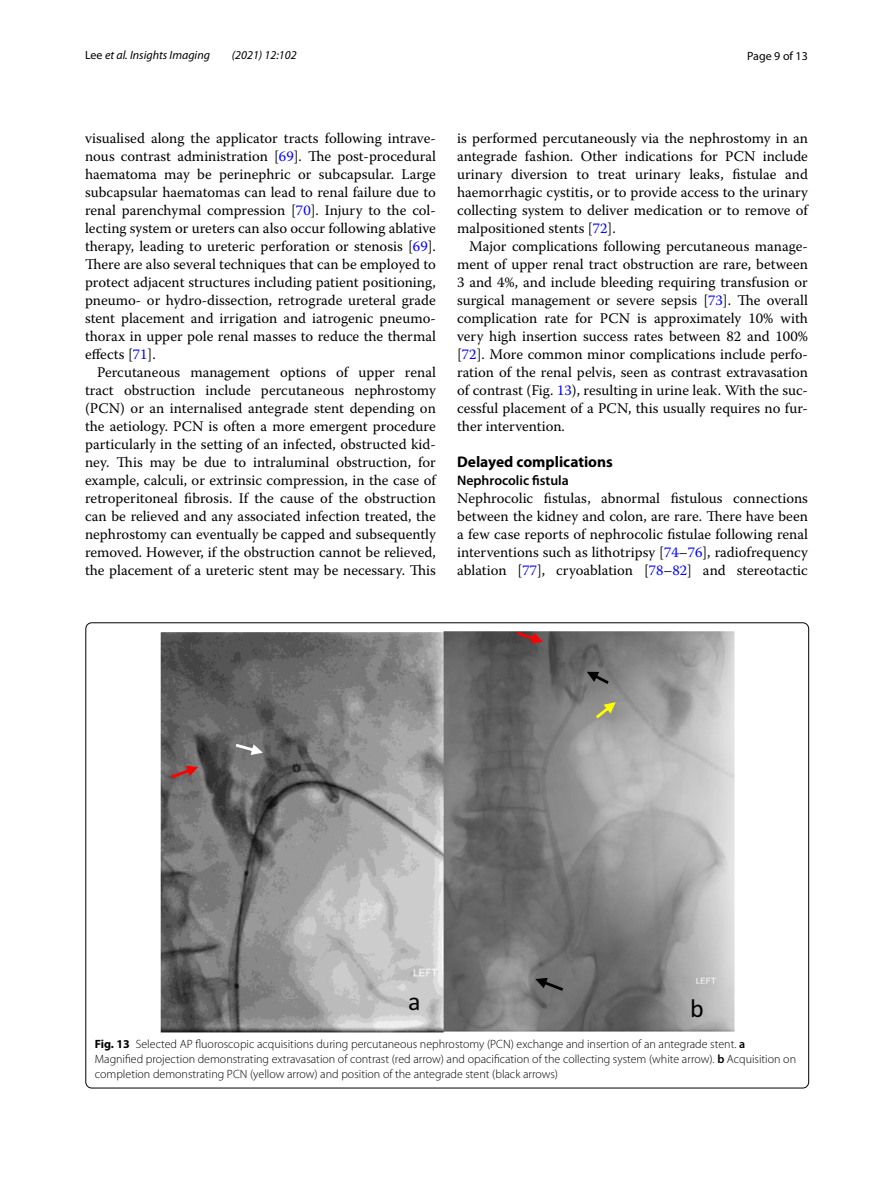
<style>
.page{position:relative;width:893px;height:1187px;background:#fff}
.page>*{position:absolute;margin:0;border:0;box-sizing:border-box;transform-origin:0 0}
.t1{font:26.1px "Calibri";color:#000}
.t2{font:700 15.45px "Myriad Pro";color:#000}
.t3{font:14.7px/18px "Warnock Pro";color:#000;text-align:justify}
.t4{font:600 13.8px "Myriad Pro";color:#000}
.t5{font:300 12px/15px "Myriad Pro";color:#000}
.t6{font:italic 12px "Myriad Pro";color:#000}
.t7{font:12px "Myriad Pro";color:#000}
.s1{font-style:normal}
.s2{color:#00f}
.s3{font-weight:700}
.s4{font-weight:600}
</style>
<div class="page">
<img style="left:160px;top:632px;width:574px;height:400px">
<svg style="left:171px;top:765px;width:27px;height:13px"></svg>
<svg style="left:236px;top:743px;width:27px;height:12px"></svg>
<svg style="left:596px;top:702px;width:20px;height:16px"></svg>
<svg style="left:535px;top:977px;width:28px;height:13px"></svg>
<svg style="left:587px;top:671px;width:22px;height:13px"></svg>
<svg style="left:517px;top:631px;width:26px;height:12px"></svg>
<p class="t6" style="left:85px;top:48px;width:127px"><span class="s1">Lee</span> et al. Insights Imaging</p>
<p class="t6" style="left:232px;top:48px;width:66px">(2021) 12:102</p>
<p class="t7" style="left:747px;top:48px;width:62px">Page 9 of 13</p>
<p class="t3" style="left:85px;top:128px;width:352px">visualised along the applicator tracts following intrave&shy;nous contrast administration [<span class="s2">69</span>]. The post-procedural haematoma may be perinephric or subcapsular. Large subcapsular haematomas can lead to renal failure due to renal parenchymal compression [<span class="s2">70</span>]. Injury to the col&shy;lecting system or ureters can also occur following ablative therapy, leading to ureteric perforation or stenosis [<span class="s2">69</span>].<br>There are also several techniques that can be employed to protect adjacent structures including patient positioning, pneumo- or hydro-dissection, retrograde ureteral grade stent placement and irrigation and iatrogenic pneumo&shy;thorax in upper pole renal masses to reduce the thermal effects [<span class="s2">71</span>].</p>
<p class="t3" style="left:85px;top:362px;width:352px;text-indent:12px">Percutaneous management options of upper renal tract obstruction include percutaneous nephrostomy (PCN) or an internalised antegrade stent depending on the aetiology. PCN is often a more emergent procedure particularly in the setting of an infected, obstructed kid&shy;ney. This may be due to intraluminal obstruction, for example, calculi, or extrinsic compression, in the case of retroperitoneal fibrosis. If the cause of the obstruction can be relieved and any associated infection treated, the nephrostomy can eventually be capped and subsequently removed. However, if the obstruction cannot be relieved, the placement of a ureteric stent may be necessary. This</p>
<p class="t3" style="left:457px;top:128px;width:352px">is performed percutaneously via the nephrostomy in an antegrade fashion. Other indications for PCN include urinary diversion to treat urinary leaks, fistulae and haemorrhagic cystitis, or to provide access to the urinary collecting system to deliver medication or to remove of malpositioned stents [<span class="s2">72</span>].</p>
<p class="t3" style="left:457px;top:236px;width:352px;text-indent:12px">Major complications following percutaneous manage&shy;ment of upper renal tract obstruction are rare, between 3 and 4%, and include bleeding requiring transfusion or surgical management or severe sepsis [<span class="s2">73</span>]. The overall complication rate for PCN is approximately 10% with very high insertion success rates between 82 and 100% [<span class="s2">72</span>]. More common minor complications include perfo&shy;ration of the renal pelvis, seen as contrast extravasation of contrast (Fig. <span class="s2">13</span>), resulting in urine leak. With the suc&shy;cessful placement of a PCN, this usually requires no fur&shy;ther intervention.</p>
<p class="t2" style="left:457px;top:451px;width:157px">Delayed complications</p>
<p class="t4" style="left:457px;top:471px;width:113px">Nephrocolic fistula</p>
<p class="t3" style="left:457px;top:488px;width:352px">Nephrocolic fistulas, abnormal fistulous connections between the kidney and colon, are rare. There have been a few case reports of nephrocolic fistulae following renal interventions such as lithotripsy [<span class="s2">74</span>–<span class="s2">76</span>], radiofrequency ablation [<span class="s2">77</span>], cryoablation [<span class="s2">78</span>–<span class="s2">82</span>] and stereotactic</p>
<h1 class="t1" style="left:408px;top:985px;width:14px">a</h1>
<h1 class="t1" style="left:690px;top:992px;width:15px">b</h1>
<p class="t5" style="left:95px;top:1036px;width:703px"><span class="s3">Fig. 13</span> Selected AP fluoroscopic acquisitions during percutaneous nephrostomy (PCN) exchange and insertion of an antegrade stent. <span class="s4">a<br></span>Magnified projection demonstrating extravasation of contrast (red arrow) and opacification of the collecting system (white arrow). <span class="s4">b</span> Acquisition on completion demonstrating PCN (yellow arrow) and position of the antegrade stent (black arrows)</p>
</div>
